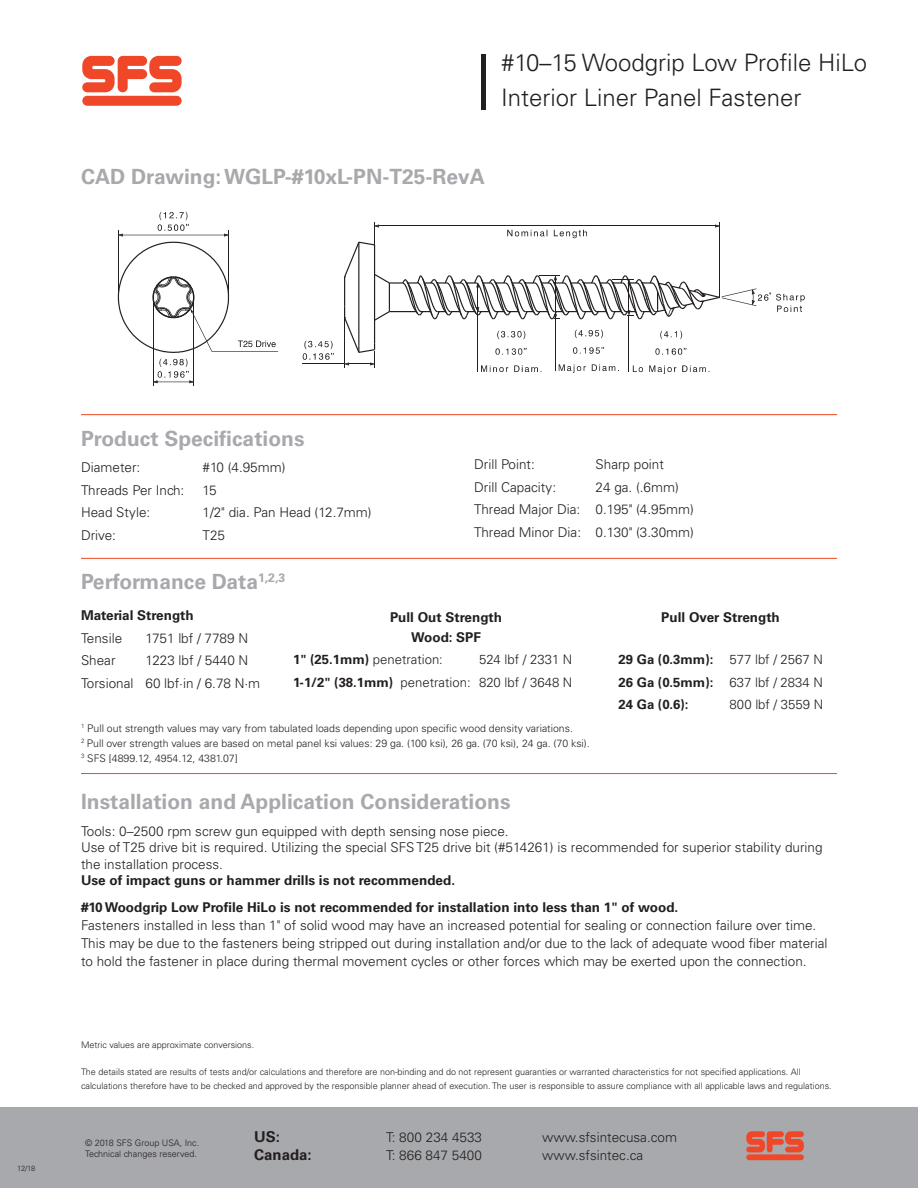
<style>
.page{position:relative;width:918px;height:1188px;background:#fff}
.page>*{position:absolute;margin:0;border:0;box-sizing:border-box;transform-origin:0 0}
.t1{font:300 24px/34.5px "Univers LT Std";color:#231f20}
.t2{font:700 21px "Univers LT Std";color:#a8a9ad}
.t3{font:700 15px "Univers LT Std";color:#231f20}
.t4{font:300 13.5px/18px "Univers LT Std";color:#231f20}
.t5{font:700 13.5px "Univers LT Std";color:#231f20}
.t6{font:300 13.2px "Univers LT Std";color:#231f20}
.t7{font:700 13.2px "Univers LT Std";color:#231f20}
.t8{font:300 10.5px/15px "Univers LT Std";color:#231f20}
.t9{font:300 9px/10.8px "Univers LT Std";color:#231f20}
.t10{font:300 7.5px "Univers LT Std";color:#231f20}
.s1{font-weight:700}
.s2{font-weight:300}
</style>
<div class="page">
<hr style="left:482px;top:54px;width:4px;height:55px;background:#231f20">
<div style="left:0;top:1107px;width:918px;height:81px;background:#a8a9ad"></div>
<div style="left:82px;top:96px;width:100px;height:10px;background:#ef4728;border-radius:5px"></div>
<svg style="left:82px;top:56px;width:100px;height:36px"></svg>
<div style="left:746px;top:1154px;width:58px;height:6px;background:#ef4728;border-radius:3px"></div>
<svg style="left:746px;top:1131px;width:58px;height:21px"></svg>
<hr style="left:81px;top:414px;width:756px;height:1px;background:#ef4828">
<hr style="left:81px;top:558px;width:756px;height:1px;background:#ef4828">
<hr style="left:81px;top:773px;width:756px;height:1px;background:#ef4828">
<hr style="left:374px;top:222px;width:1px;height:41px;background:#231f20">
<hr style="left:719px;top:222px;width:1px;height:76px;background:#231f20">
<hr style="left:153px;top:299px;width:1px;height:87px;background:#231f20">
<hr style="left:193px;top:299px;width:1px;height:87px;background:#231f20">
<svg style="left:303px;top:341px;width:31px;height:19px"></svg>
<hr style="left:302px;top:364px;width:43px;height:1px;background:#231f20">
<svg style="left:343px;top:225px;width:462px;height:149px"></svg>
<svg style="left:117px;top:212px;width:161px;height:171px"></svg>
<h1 class="t1" style="left:501px;top:46px;width:367px">#10–15 Woodgrip Low Profile HiLo<br>Interior Liner Panel Fastener</h1>
<p class="t2" style="left:81px;top:164px;width:406px">CAD Drawing: WGLP-#10xL-PN-T25-RevA</p>
<p class="t10" style="left:17px;top:1163px;width:20px">12/18</p>
<p class="t2" style="left:81px;top:426px;width:225px">Product Specifications</p>
<p class="t4" style="left:81px;top:459px;width:61px">Diameter:</p>
<p class="t4" style="left:202px;top:459px;width:85px">#10 (4.95mm)</p>
<p class="t4" style="left:81px;top:481px;width:105px">Threads Per Inch:</p>
<p class="t4" style="left:202px;top:481px;width:16px">15</p>
<p class="t4" style="left:81px;top:504px;width:71px">Head Style:</p>
<p class="t4" style="left:202px;top:504px;width:171px">1/2" dia. Pan Head (12.7mm)</p>
<p class="t4" style="left:81px;top:526px;width:36px">Drive:</p>
<p class="t4" style="left:202px;top:526px;width:24px">T25</p>
<p class="t2" style="left:81px;top:570px;width:206px">Performance Data<sup>1,2,3</sup></p>
<p class="t5" style="left:81px;top:608px;width:114px">Material Strength</p>
<p class="t4" style="left:81px;top:629px;width:43px">Tensile</p>
<p class="t4" style="left:146px;top:629px;width:104px">1751 lbf / 7789 N</p>
<p class="t4" style="left:81px;top:652px;width:36px">Shear</p>
<p class="t4" style="left:146px;top:652px;width:104px">1223 lbf / 5440 N</p>
<p class="t4" style="left:81px;top:674px;width:181px">Torsional 60 lbf∙in / 6.78 N∙m</p>
<p class="t8" style="left:81px;top:721px;width:510px"><sup>1</sup> Pull out strength values may vary from tabulated loads depending upon specific wood density variations.<br><sup>2</sup> Pull over strength values are based on metal panel ksi values: 29 ga. (100 ksi), 26 ga. (70 ksi), 24 ga. (70 ksi).<br><sup>3</sup> SFS [4899.12, 4954.12, 4381.07]</p>
<p class="t2" style="left:81px;top:790px;width:431px">Installation and Application Considerations</p>
<p class="t4" style="left:81px;top:822px;width:429px">Tools: 0–2500 rpm screw gun equipped with depth sensing nose piece.</p>
<p class="t4" style="left:81px;top:839px;width:743px;line-height:16.5px">Use of T25 drive bit is required. Utilizing the special SFS T25 drive bit (#514261) is recommended for superior stability during the installation process.</p>
<p class="t5" style="left:81px;top:873px;width:376px">Use of impact guns or hammer drills is not recommended.</p>
<p class="t4" style="left:81px;top:899px;width:748px"><span class="s1">#10 Woodgrip Low Profile HiLo is not recommended for installation into less than 1" of wood.<br></span>Fasteners installed in less than 1" of solid wood may have an increased potential for sealing or connection failure over time.<br>This may be due to the fasteners being stripped out during installation and/or due to the lack of adequate wood fiber material to hold the fastener in place during thermal movement cycles or other forces which may be exerted upon the connection.</p>
<p class="t4" style="left:474px;top:456px;width:62px">Drill Point:</p>
<p class="t4" style="left:596px;top:456px;width:70px">Sharp point</p>
<p class="t4" style="left:474px;top:478px;width:84px">Drill Capacity:</p>
<p class="t4" style="left:596px;top:478px;width:85px">24 ga. (.6mm)</p>
<p class="t4" style="left:474px;top:501px;width:221px">Thread Major Dia: 0.195" (4.95mm)</p>
<p class="t4" style="left:474px;top:523px;width:221px">Thread Minor Dia: 0.130" (3.30mm)</p>
<p class="t5" style="left:390px;top:609px;width:114px">Pull Out Strength</p>
<p class="t5" style="left:661px;top:609px;width:120px">Pull Over Strength</p>
<p class="t5" style="left:411px;top:629px;width:71px">Wood: SPF</p>
<p class="t6" style="left:293px;top:651px;width:151px"><span class="s1">1" (25.1mm)</span> penetration:</p>
<p class="t6" style="left:479px;top:651px;width:95px">524 lbf / 2331 N</p>
<p class="t7" style="left:619px;top:652px;width:206px">29 Ga (0.3mm): <span class="s2">577 lbf / 2567 N</span></p>
<p class="t6" style="left:293px;top:674px;width:281px"><span class="s1">1-1/2" (38.1mm)</span> penetration: 820 lbf / 3648 N</p>
<p class="t7" style="left:619px;top:674px;width:206px">26 Ga (0.5mm): <span class="s2">637 lbf / 2834 N</span></p>
<p class="t7" style="left:619px;top:697px;width:72px">24 Ga (0.6):</p>
<p class="t6" style="left:730px;top:696px;width:95px">800 lbf / 3559 N</p>
<p class="t9" style="left:81px;top:1040px;width:175px">Metric values are approximate conversions.</p>
<p class="t9" style="left:81px;top:1065px;width:752px;line-height:13.5px">The details stated are results of tests and/or calculations and therefore are non-binding and do not represent guaranties or warranted characteristics for not specified applications. All calculations therefore have to be checked and approved by the responsible planner ahead of execution. The user is responsible to assure compliance with all applicable laws and regulations.</p>
<p class="t9" style="left:85px;top:1137px;width:116px">© 2018 SFS Group USA, Inc.<br>Technical changes reserved.</p>
<p class="t3" style="left:254px;top:1127px;width:27px">US:</p>
<p class="t4" style="left:386px;top:1128px;width:97px">T: 800 234 4533</p>
<p class="t4" style="left:542px;top:1128px;width:136px">www.sfsintecusa.com</p>
<p class="t3" style="left:254px;top:1145px;width:59px">Canada:</p>
<p class="t4" style="left:386px;top:1146px;width:97px">T: 866 847 5400</p>
<p class="t4" style="left:542px;top:1146px;width:102px">www.sfsintec.ca</p>
</div>
